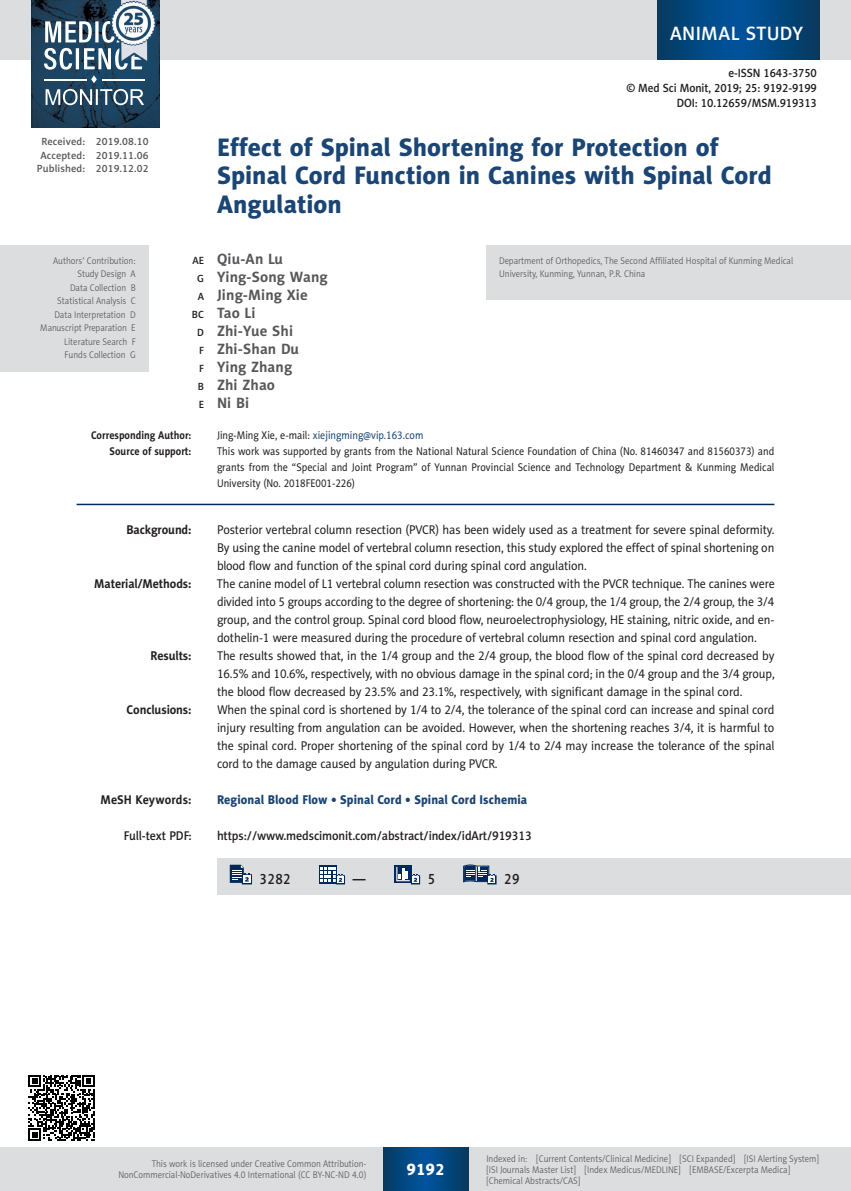
<style>
.page{position:relative;width:851px;height:1191px;background:#fff}
.page>*{position:absolute;margin:0;border:0;box-sizing:border-box;transform-origin:0 0}
.MSM_Tytul{font:25.5px/28.5px "Naomi Sans EFN Heavy";color:#1a4574}
.t1{font:19.5px "Naomi Sans EFN Medium";letter-spacing:.015em;color:#fff}
.t2{font:16.5px "Naomi Sans EFN Heavy";color:#fff}
.MSM_Autorzy{font:700 15px "Naomi Sans EFN";letter-spacing:.01em;color:#57585a}
.MSM_dane{font:15px "Naomi Sans EFN Medium";letter-spacing:.03em;color:#231f20;scale:.9 1}
.MSM_Summary_body{font:12.75px/18px "Naomi Sans EFN";letter-spacing:-.01em;color:#231f20;text-align:justify;scale:.95 1}
.MSM_Summary_body-2{font:12.75px/18px "Naomi Sans EFN";letter-spacing:-.01em;color:#231f20;text-align:justify;scale:.94 1}
.MSM_full_text_pdf{font:12.75px "Naomi Sans EFN Medium";letter-spacing:-.01em;color:#231f20;scale:.95 1}
.MSM_keywords{font:12.75px "Naomi Sans EFN Heavy";letter-spacing:.005em;color:#1a4574;scale:.95 1}
.MSM_Summary_body-3{font:700 12.75px "Naomi Sans EFN";letter-spacing:-.01em;color:#231f20;scale:.95 1}
.MSM_Summary_body-4{font:700 12.75px "Naomi Sans EFN";letter-spacing:-.01em;color:#231f20;scale:.94 1}
.MSM_keywords-2{font:700 12.75px "Naomi Sans EFN";letter-spacing:.005em;color:#231f20;scale:.95 1}
.MSM_full_text_pdf-2{font:12px "Naomi Sans EFN Medium";letter-spacing:-.01em;color:#231f20;scale:.95 1}
.MSM_Support{font:11.25px/15.8px "Naomi Sans EFN";color:#231f20;text-align:justify;scale:.9 1}
.MSM_Adres{font:11.25px "Naomi Sans EFN";color:#1a4574;scale:.9 1}
.MSM_Adres-2{font:700 11.25px "Naomi Sans EFN";color:#231f20;scale:.9 1}
.MSM_Support-2{font:700 11.25px "Naomi Sans EFN";color:#231f20;scale:.9 1}
.t3{font:10.5px "Naomi Sans EFN Medium";letter-spacing:.01em;color:#57585a}
.MSM_pagina_sygnatura{font:9.75px/11.2px "Naomi Sans EFN Light";color:#57585a;scale:.9 1}
.MSM_Afiliacja{font:9.75px/13.5px "Naomi Sans EFN Light";color:#57585a;scale:.9 1}
.s1{font-family:"Naomi Sans EFN Medium";font-weight:400;font-size:10.5px;color:#231f20}
.s2{color:#231f20}
</style>
<div class="page">
<div style="left:217px;top:858px;width:633px;height:36px;background:#dcdddf"></div>
<svg style="left:230px;top:864px;width:22px;height:20px"></svg>
<div style="left:319px;top:865px;width:17px;height:18px;background:#00295c"></div>
<svg style="left:320px;top:866px;width:25px;height:18px"></svg>
<div style="left:394px;top:865px;width:18px;height:18px;background:#00295c"></div>
<svg style="left:396px;top:867px;width:24px;height:17px"></svg>
<svg style="left:463px;top:864px;width:33px;height:20px"></svg>
<hr style="left:77px;top:504px;width:697px;height:1px;background:#00295c">
<div style="left:0;top:246px;width:148px;height:126px;background:#dcdddf"></div>
<div style="left:486px;top:246px;width:364px;height:54px;background:#dcdddf"></div>
<svg style="left:28px;top:1075px;width:67px;height:66px"></svg>
<hr style="left:850px;top:0;width:1px;height:60px;background:#dcdddf">
<div style="left:0;top:1148px;width:850px;height:43px;background:#dcdddf"></div>
<svg style="left:383px;top:1147px;width:85px;height:43px;background:#02477e"></svg>
<div style="left:0;top:0;width:850px;height:60px;background:#dcdddf"></div>
<img style="left:32px;top:0;width:127px;height:128px">
<img style="left:44px;top:21px;width:100px;height:49px">
<img style="left:45px;top:79px;width:41px;height:1px">
<img style="left:103px;top:79px;width:41px;height:1px">
<svg style="left:91px;top:75px;width:6px;height:8px"></svg>
<img style="left:46px;top:89px;width:98px;height:16px">
<svg style="left:657px;top:0;width:162px;height:60px;background:#02477e"></svg>
<h2 class="t1" style="left:670px;top:22px;width:134px">ANIMAL STUDY</h2>
<p class="t3" style="left:41px;top:136px;width:109px">Received: 2019.08.10</p>
<p class="t3" style="left:40px;top:149px;width:110px">Accepted: 2019.11.06</p>
<p class="t3" style="left:37px;top:163px;width:113px">Published: 2019.12.02</p>
<p class="MSM_pagina_sygnatura" style="left:53px;top:255px;width:93px">Authors’ Contribution:</p>
<p class="MSM_pagina_sygnatura" style="left:77px;top:268px;width:66px">Study Design A</p>
<p class="MSM_pagina_sygnatura" style="left:70px;top:282px;width:74px">Data Collection B</p>
<p class="MSM_pagina_sygnatura" style="left:57px;top:295px;width:89px">Statistical Analysis C</p>
<p class="MSM_pagina_sygnatura" style="left:54px;top:309px;width:92px">Data Interpretation D</p>
<p class="MSM_pagina_sygnatura" style="left:40px;top:322px;width:107px">Manuscript Preparation E</p>
<p class="MSM_pagina_sygnatura" style="left:64px;top:336px;width:81px">Literature Search F</p>
<p class="MSM_pagina_sygnatura" style="left:65px;top:349px;width:80px">Funds Collection G</p>
<p class="MSM_full_text_pdf-2" style="left:728px;top:66px;width:95px">e-ISSN 1643-3750</p>
<p class="MSM_full_text_pdf-2" style="left:626px;top:81px;width:202px">© Med Sci Monit, 2019; 25: 9192-9199</p>
<p class="MSM_full_text_pdf-2" style="left:676px;top:96px;width:149px">DOI: 10.12659/MSM.919313</p>
<p class="MSM_Tytul" style="left:217px;top:132px;width:556px">Effect of Spinal Shortening for Protection of<br>Spinal Cord Function in Canines with Spinal Cord<br>Angulation</p>
<p class="MSM_Autorzy" style="left:192px;top:250px;width:92px"><span class="s1">AE</span> Qiu-An Lu</p>
<p class="MSM_Autorzy" style="left:197px;top:268px;width:132px"><span class="s1">G</span> Ying-Song Wang</p>
<p class="MSM_Autorzy" style="left:198px;top:286px;width:111px"><span class="s1">A</span> Jing-Ming Xie</p>
<p class="MSM_Autorzy" style="left:192px;top:304px;width:65px"><span class="s1">BC</span> Tao Li</p>
<p class="MSM_Autorzy" style="left:197px;top:322px;width:97px"><span class="s1">D</span> Zhi-Yue Shi</p>
<p class="MSM_Autorzy" style="left:199px;top:340px;width:101px"><span class="s1">F</span> Zhi-Shan Du</p>
<p class="MSM_Autorzy" style="left:199px;top:358px;width:94px"><span class="s1">F</span> Ying Zhang</p>
<p class="MSM_Autorzy" style="left:198px;top:376px;width:79px"><span class="s1">B</span> Zhi Zhao</p>
<p class="MSM_Autorzy" style="left:199px;top:394px;width:52px"><span class="s1">E</span> Ni Bi</p>
<p class="MSM_Afiliacja" style="left:499px;top:254px;width:328px">Department of Orthopedics, The Second Affiliated Hospital of Kunming Medical<br>University, Kunming, Yunnan, P.R. China</p>
<p class="MSM_Adres-2" style="left:91px;top:429px;width:113px">Corresponding Author:</p>
<p class="MSM_Adres" style="left:217px;top:429px;width:231px"><span class="s2">Jing-Ming Xie, e-mail:</span> xiejingming@vip.163.com</p>
<p class="MSM_Support-2" style="left:110px;top:445px;width:92px">Source of support:</p>
<p class="MSM_Support" style="left:217px;top:443px;width:620px">This work was supported by grants from the National Natural Science Foundation of China (No. 81460347 and 81560373) and grants from the “Special and Joint Program” of Yunnan Provincial Science and Technology Department &amp; Kunming Medical University (No. 2018FE001-226)</p>
<p class="MSM_Summary_body-3" style="left:126px;top:522px;width:70px">Background:</p>
<p class="MSM_Summary_body" style="left:217px;top:521px;width:588px">Posterior vertebral column resection (PVCR) has been widely used as a treatment for severe spinal deformity.<br>By using the canine model of vertebral column resection, this study explored the effect of spinal shortening on blood flow and function of the spinal cord during spinal cord angulation.</p>
<p class="MSM_Summary_body-4" style="left:94px;top:576px;width:105px">Material/Methods:</p>
<p class="MSM_Summary_body-2" style="left:217px;top:575px;width:595px">The canine model of L1 vertebral column resection was constructed with the PVCR technique. The canines were divided into 5 groups according to the degree of shortening: the 0/4 group, the 1/4 group, the 2/4 group, the 3/4 group, and the control group. Spinal cord blood flow, neuroelectrophysiology, HE staining, nitric oxide, and en&shy;dothelin-1 were measured during the procedure of vertebral column resection and spinal cord angulation.</p>
<p class="MSM_Summary_body-3" style="left:150px;top:648px;width:45px">Results:</p>
<p class="MSM_Summary_body" style="left:217px;top:647px;width:588px">The results showed that, in the 1/4 group and the 2/4 group, the blood flow of the spinal cord decreased by 16.5% and 10.6%, respectively, with no obvious damage in the spinal cord; in the 0/4 group and the 3/4 group, the blood flow decreased by 23.5% and 23.1%, respectively, with significant damage in the spinal cord.</p>
<p class="MSM_Summary_body-3" style="left:127px;top:702px;width:70px">Conclusions:</p>
<p class="MSM_Summary_body" style="left:217px;top:701px;width:588px">When the spinal cord is shortened by 1/4 to 2/4, the tolerance of the spinal cord can increase and spinal cord injury resulting from angulation can be avoided. However, when the shortening reaches 3/4, it is harmful to the spinal cord. Proper shortening of the spinal cord by 1/4 to 2/4 may increase the tolerance of the spinal cord to the damage caused by angulation during PVCR.</p>
<p class="MSM_keywords-2" style="left:100px;top:792px;width:97px">MeSH Keywords:</p>
<p class="MSM_keywords" style="left:217px;top:792px;width:328px">Regional Blood Flow • Spinal Cord • Spinal Cord Ischemia</p>
<p class="MSM_full_text_pdf" style="left:124px;top:828px;width:73px">Full-text PDF:</p>
<p class="MSM_full_text_pdf" style="left:217px;top:828px;width:333px">https://www.medscimonit.com/abstract/index/idArt/919313</p>
<p class="MSM_dane" style="left:259px;top:870px;width:36px">3282</p>
<p class="MSM_dane" style="left:352px;top:870px;width:16px">—</p>
<p class="MSM_dane" style="left:427px;top:870px;width:10px">5</p>
<p class="MSM_dane" style="left:504px;top:870px;width:19px">29</p>
<p class="MSM_pagina_sygnatura" style="left:118px;top:1158px;width:277px;text-align:right">This work is licensed under Creative Common Attribution-<br>NonCommercial-NoDerivatives 4.0 International (CC BY-NC-ND 4.0)</p>
<p class="t2" style="left:406px;top:1159px;width:40px">9192</p>
<p class="MSM_pagina_sygnatura" style="left:486px;top:1152px;width:371px">Indexed in: [Current Contents/Clinical Medicine] [SCI Expanded] [ISI Alerting System] [ISI Journals Master List] [Index Medicus/MEDLINE] [EMBASE/Excerpta Medica] [Chemical Abstracts/CAS]</p>
</div>
